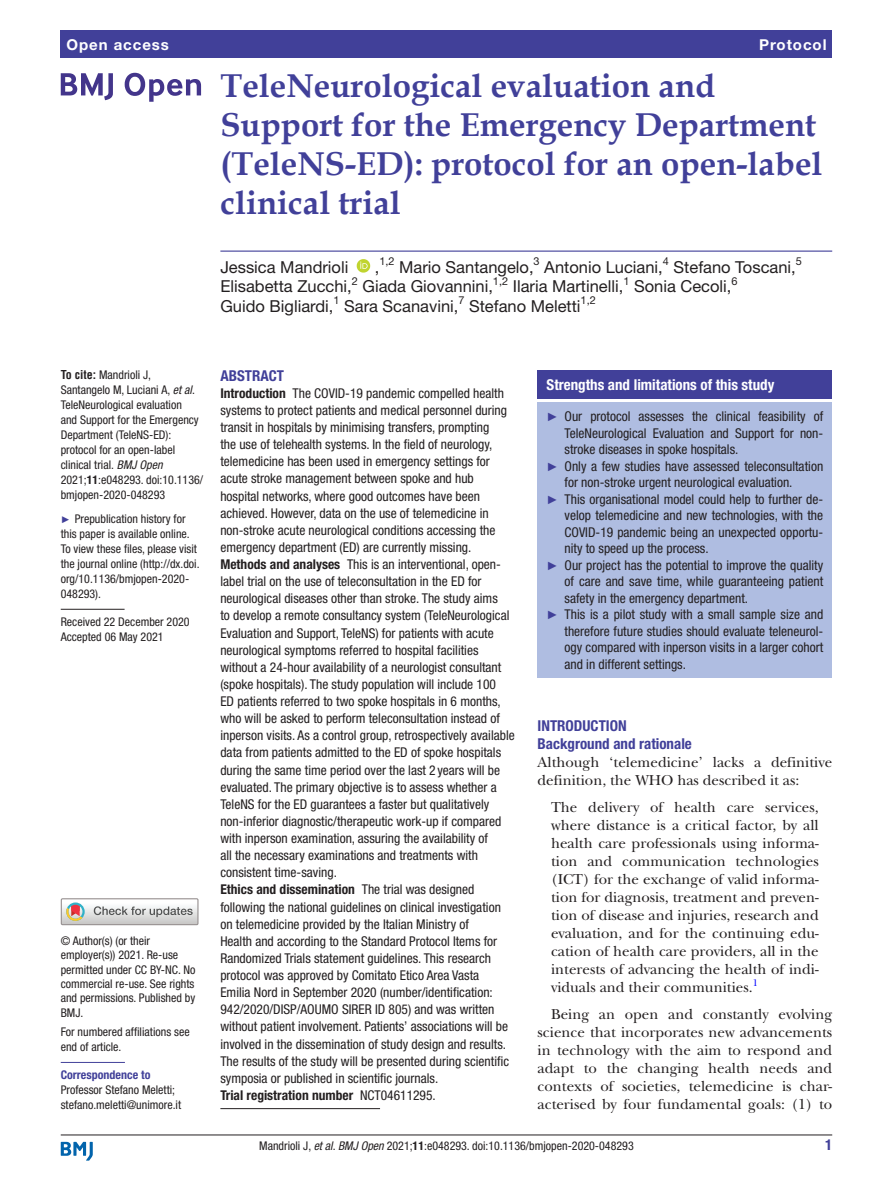
<style>
.page{position:relative;width:893px;height:1191px;background:#fff}
.page>*{position:absolute;margin:0;border:0;box-sizing:border-box;transform-origin:0 0}
.t1{font:700 33px/39px "Book Antiqua";color:#414099}
.t2{font:16.5px "Helvetica Neue LT Std";color:#231f20}
.t3{font:15px/18px "New Baskerville";color:#231f20;text-align:justify}
.t4{font:700 condensed 15px/18px "Helvetica Neue LT Std";color:#414099}
.t5{font:700 condensed 15px "Helvetica Neue LT Std";color:#fff}
.t6{font:700 15px "Helvetica Neue LT Std";letter-spacing:.065em;color:#fff}
.t7{font:condensed 13.5px/17.1px "Helvetica Neue LT Std";color:#231f20}
.t8{font:condensed 12px/15px "Helvetica Neue LT Std";color:#231f20}
.t9{font:700 condensed 12px "Helvetica Neue LT Std";color:#414099}
.t10{font:10.95px "Helvetica Neue LT Std";color:#231f20}
.t11{font:9.9px "New Baskerville";color:#00f}
.s1{font-family:"Helvetica LT Std";font-weight:700}
.s2{font-style:italic}
.s3{font-weight:700}
.s4{font-family:"Arial";font-stretch:normal;font-size:9.75px;color:#414099}
.s5{font-family:"Arial";font-stretch:normal;font-size:12px;color:#414099}
</style>
<div class="page">
<hr style="left:61px;top:1134px;width:771px;height:1px;background:#231f20">
<svg style="left:61px;top:1141px;width:32px;height:19px"></svg>
<div style="left:61px;top:31px;width:771px;height:27px;background:#414099"></div>
<hr style="left:220px;top:250px;width:612px;height:2px;background:#414099">
<svg style="left:357px;top:259px;width:13px;height:14px"></svg>
<hr style="left:61px;top:609px;width:64px;height:1px;background:#231f20">
<hr style="left:61px;top:1062px;width:64px;height:1px;background:#414099">
<svg style="left:61px;top:73px;width:52px;height:27px"></svg>
<svg style="left:125px;top:73px;width:76px;height:29px"></svg>
<div style="left:61px;top:898px;width:138px;height:27px;border:1px solid #969090"></div>
<svg style="left:61px;top:898px;width:137px;height:26px"></svg>
<hr style="left:220px;top:1108px;width:160px;height:1px;background:#231f20">
<div style="left:538px;top:370px;width:294px;height:29px;background:#414099"></div>
<div style="left:538px;top:403px;width:294px;height:275px;background:#afbde1"></div>
<p class="t6" style="left:66px;top:35px;width:104px">Open access</p>
<p class="t6" style="left:759px;top:35px;width:69px">Protocol</p>
<h1 class="t1" style="left:220px;top:66px;width:604px">TeleNeurological evaluation and<br>Support for the Emergency Department (TeleNS-ED): protocol for an open-label clinical trial</h1>
<p class="t10" style="left:379px;top:255px;width:17px">1,2</p>
<p class="t2" style="left:399px;top:257px;width:136px">Mario Santangelo,</p>
<p class="t10" style="left:534px;top:255px;width:8px">3</p>
<p class="t2" style="left:544px;top:257px;width:120px">Antonio Luciani,</p>
<p class="t10" style="left:663px;top:255px;width:8px">4</p>
<p class="t2" style="left:674px;top:257px;width:124px">Stefano Toscani,</p>
<p class="t10" style="left:796px;top:255px;width:8px">5</p>
<p class="t2" style="left:220px;top:257px;width:130px">Jessica Mandrioli</p>
<p class="t2" style="left:375px;top:257px;width:6px">,</p>
<p class="t2" style="left:220px;top:276px;width:133px">Elisabetta Zucchi,</p>
<p class="t10" style="left:352px;top:274px;width:8px">2</p>
<p class="t2" style="left:362px;top:276px;width:132px">Giada Giovannini,</p>
<p class="t10" style="left:493px;top:274px;width:17px">1,2</p>
<p class="t2" style="left:513px;top:276px;width:112px">Ilaria Martinelli,</p>
<p class="t10" style="left:623px;top:274px;width:8px">1</p>
<p class="t2" style="left:634px;top:276px;width:99px">Sonia Cecoli,</p>
<p class="t10" style="left:731px;top:274px;width:8px">6</p>
<p class="t2" style="left:220px;top:296px;width:115px">Guido Bigliardi,</p>
<p class="t10" style="left:333px;top:294px;width:8px">1</p>
<p class="t2" style="left:344px;top:296px;width:116px">Sara Scanavini,</p>
<p class="t10" style="left:458px;top:294px;width:8px">7</p>
<p class="t2" style="left:469px;top:296px;width:113px">Stefano Meletti</p>
<p class="t10" style="left:581px;top:294px;width:17px">1,2</p>
<p class="t8" style="left:61px;top:367px;width:144px"><span class="s1">To cite:</span> Mandrioli J,<br>Santangelo M, Luciani A, <span class="s2">et al</span>.<br>TeleNeurological evaluation<br>and Support for the Emergency<br>Department (TeleNS-ED): protocol for an open-label clinical trial. <span class="s2">BMJ Open<br></span>2021;<span class="s3">11</span>:e048293. doi:10.1136/ bmjopen-2020-048293</p>
<p class="t8" style="left:61px;top:511px;width:140px"><span class="s4">►</span> Prepublication history for this paper is available online.<br>To view these files, please visit the journal online (http://dx.doi. org/10.1136/bmjopen-2020-<br>048293).</p>
<p class="t8" style="left:61px;top:614px;width:130px">Received 22 December 2020<br>Accepted 06 May 2021</p>
<p class="t8" style="left:61px;top:933px;width:136px;line-height:14.4px">© Author(s) (or their employer(s)) 2021. Re-use permitted under CC BY-NC. No commercial re-use. See rights and permissions. Published by<br>BMJ.</p>
<p class="t8" style="left:61px;top:1024px;width:130px">For numbered affiliations see end of article.</p>
<p class="t9" style="left:61px;top:1067px;width:91px">Correspondence to</p>
<p class="t8" style="left:61px;top:1082px;width:122px">Professor Stefano Meletti; stefano.meletti@unimore.it</p>
<p class="t4" style="left:220px;top:366px;width:65px">ABSTRACT</p>
<p class="t7" style="left:220px;top:384px;width:296px"><span class="s3">Introduction</span> The COVID-19 pandemic compelled health systems to protect patients and medical personnel during transit in hospitals by minimising transfers, prompting<br>the use of telehealth systems. In the field of neurology, telemedicine has been used in emergency settings for acute stroke management between spoke and hub hospital networks, where good outcomes have been achieved. However, data on the use of telemedicine in non-stroke acute neurological conditions accessing the emergency department (ED) are currently missing.<br><span class="s3">Methods and analyses</span> This is an interventional, open&shy;label trial on the use of teleconsultation in the ED for neurological diseases other than stroke. The study aims<br>to develop a remote consultancy system (TeleNeurological Evaluation and Support, TeleNS) for patients with acute neurological symptoms referred to hospital facilities without a 24-hour availability of a neurologist consultant (spoke hospitals). The study population will include 100<br>ED patients referred to two spoke hospitals in 6 months, who will be asked to perform teleconsultation instead of inperson visits. As a control group, retrospectively available data from patients admitted to the ED of spoke hospitals during the same time period over the last 2 years will be evaluated. The primary objective is to assess whether a TeleNS for the ED guarantees a faster but qualitatively non-inferior diagnostic/therapeutic work-up if compared with inperson examination, assuring the availability of<br>all the necessary examinations and treatments with consistent time-saving.<br><span class="s3">Ethics and dissemination</span> The trial was designed following the national guidelines on clinical investigation on telemedicine provided by the Italian Ministry of<br>Health and according to the Standard Protocol Items for Randomized Trials statement guidelines. This research protocol was approved by Comitato Etico Area Vasta<br>Emilia Nord in September 2020 (number/identification:<br>942/2020/DISP/AOUMO SIRER ID 805) and was written without patient involvement. Patients’ associations will be involved in the dissemination of study design and results.<br>The results of the study will be presented during scientific symposia or published in scientific journals.<br><span class="s3">Trial registration number</span> NCT04611295.</p>
<p class="t5" style="left:547px;top:375px;width:229px">Strengths and limitations of this study</p>
<p class="t7" style="left:547px;top:408px;width:278px"><span class="s5">►</span> Our protocol assesses the clinical feasibility of</p>
<p class="t7" style="left:565px;top:424px;width:260px">TeleNeurological Evaluation and Support for non-</p>
<p class="t7" style="left:565px;top:441px;width:175px">stroke diseases in spoke hospitals.</p>
<p class="t7" style="left:547px;top:457px;width:278px"><span class="s5">►</span> Only a few studies have assessed teleconsultation</p>
<p class="t7" style="left:565px;top:474px;width:229px">for non-stroke urgent neurological evaluation.</p>
<p class="t7" style="left:547px;top:490px;width:278px"><span class="s5">►</span> This organisational model could help to further de-</p>
<p class="t7" style="left:565px;top:507px;width:260px">velop telemedicine and new technologies, with the</p>
<p class="t7" style="left:565px;top:523px;width:260px">COVID-19 pandemic being an unexpected opportu-</p>
<p class="t7" style="left:565px;top:540px;width:146px">nity to speed up the process.</p>
<p class="t7" style="left:547px;top:556px;width:278px"><span class="s5">►</span> Our project has the potential to improve the quality</p>
<p class="t7" style="left:565px;top:573px;width:260px">of care and save time, while guaranteeing patient</p>
<p class="t7" style="left:565px;top:589px;width:185px">safety in the emergency department.</p>
<p class="t7" style="left:547px;top:606px;width:278px"><span class="s5">►</span> This is a pilot study with a small sample size and</p>
<p class="t7" style="left:565px;top:622px;width:260px">therefore future studies should evaluate teleneurol-</p>
<p class="t7" style="left:565px;top:639px;width:260px">ogy compared with inperson visits in a larger cohort</p>
<p class="t7" style="left:565px;top:655px;width:123px">and in different settings.</p>
<p class="t4" style="left:538px;top:716px;width:156px">INTRODUCTION<br>Background and rationale</p>
<p class="t3" style="left:538px;top:753px;width:296px">Although ‘telemedicine’ lacks a definitive definition, the WHO has described it as:</p>
<p class="t3" style="left:551px;top:798px;width:269px">The delivery of health care services, where distance is a critical factor, by all health care professionals using informa&shy;tion and communication technologies (ICT) for the exchange of valid informa&shy;tion for diagnosis, treatment and preven&shy;tion of disease and injuries, research and evaluation, and for the continuing edu&shy;cation of health care providers, all in the interests of advancing the health of indi&shy;viduals and their communities.</p>
<p class="t11" style="left:753px;top:976px;width:7px">1</p>
<p class="t3" style="left:538px;top:1005px;width:296px;text-indent:14px">Being an open and constantly evolving science that incorporates new advancements in technology with the aim to respond and adapt to the changing health needs and contexts of societies, telemedicine is char&shy;acterised by four fundamental goals: (1) to</p>
<p class="t8" style="left:259px;top:1137px;width:376px">Mandrioli J, <span class="s2">et al</span>. <span class="s2">BMJ Open</span> 2021;<span class="s3">11</span>:e048293. doi:10.1136/bmjopen-2020-048293</p>
<p class="t4" style="left:825px;top:1135px;width:9px">1</p>
</div>
